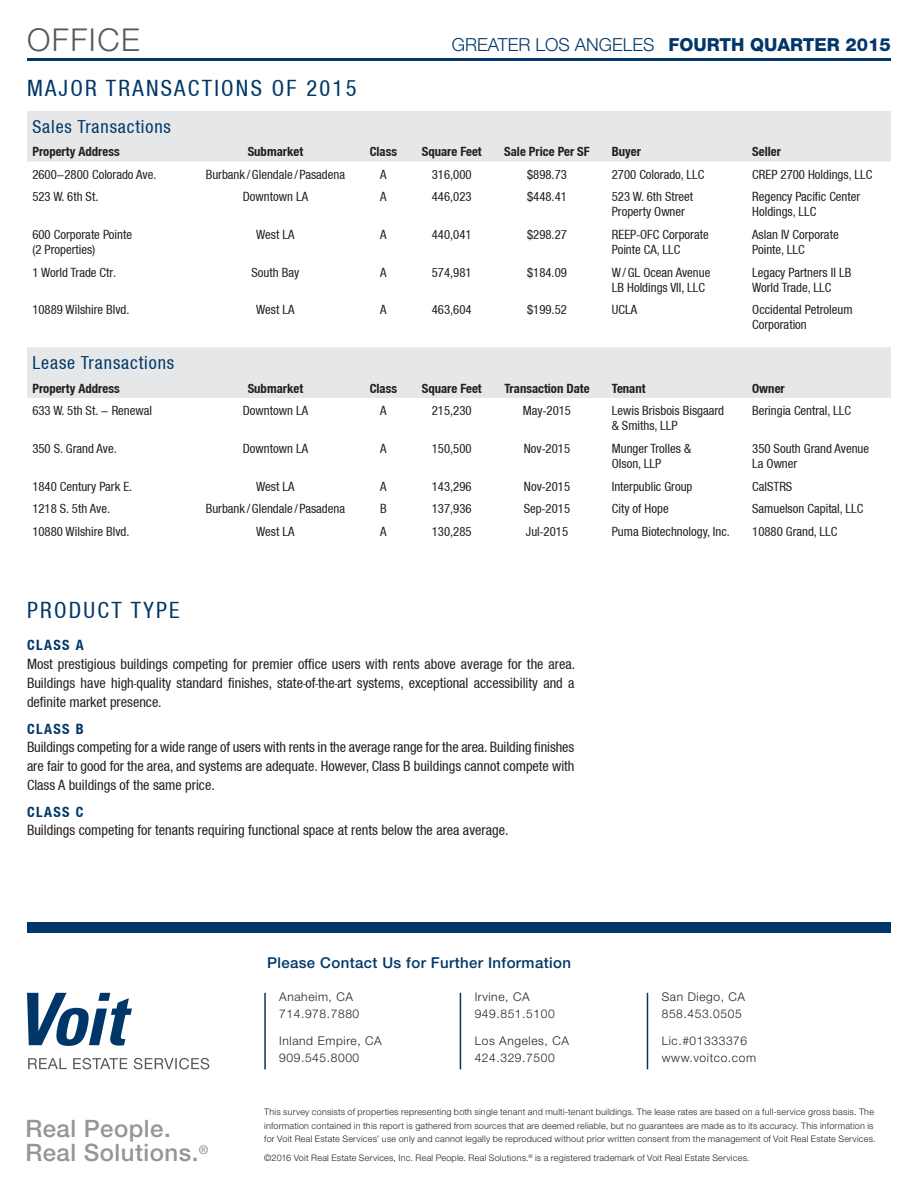
<style>
.page{position:relative;width:918px;height:1188px;background:#fff}
.page>*{position:absolute;margin:0;border:0;box-sizing:border-box;transform-origin:0 0}
.t1{font:300 31.5px "Helvetica Neue LT Std";letter-spacing:.05em;color:#58595b}
.t2{font:500 24px/24px "Helvetica Neue LT Std";letter-spacing:.02em;color:#939598}
.t3{font:condensed 22.5px "Helvetica Neue LT";letter-spacing:.1em;color:#003768}
.t4{font:300 18px "Helvetica Neue LT Std";color:#003768}
.t5{font:condensed 18px "Helvetica Neue LT";letter-spacing:.05em;color:#003768}
.t6{font:500 15px "Helvetica Neue LT Std";letter-spacing:.025em;color:#003768}
.t7{font:condensed 14.25px/18.8px "Helvetica Neue LT";color:#231f20;text-align:justify}
.t8{font:700 condensed 14.25px "Helvetica Neue LT";letter-spacing:.1em;color:#003768}
.t9{font:condensed 12.75px/15px "Helvetica Neue LT";color:#231f20}
.t10{font:700 condensed 12.75px "Helvetica Neue LT";color:#231f20}
.t11{font:300 12px/16.5px "Helvetica Neue LT Std";letter-spacing:.05em;color:#231f20}
.t12{font:300 9px/13.5px "Helvetica Neue LT Std";letter-spacing:.025em;color:#231f20}
.s1{font-weight:800}
</style>
<div class="page">
<hr style="left:27px;top:58px;width:864px;height:3px;background:#003768">
<div style="left:27px;top:922px;width:864px;height:11px;background:#003768"></div>
<svg style="left:28px;top:1058px;width:39px;height:11px"></svg>
<svg style="left:73px;top:1058px;width:54px;height:11px"></svg>
<svg style="left:134px;top:1058px;width:75px;height:11px"></svg>
<svg style="left:27px;top:993px;width:105px;height:53px"></svg>
<hr style="left:264px;top:993px;width:2px;height:76px;background:#003768">
<hr style="left:460px;top:993px;width:1px;height:76px;background:#003768">
<hr style="left:647px;top:993px;width:1px;height:76px;background:#003768">
<div style="left:27px;top:111px;width:864px;height:50px;background:#e6e7e8"></div>
<div style="left:27px;top:347px;width:864px;height:51px;background:#e6e7e8"></div>
<h1 class="t1" style="left:27px;top:20px;width:114px">Office</h1>
<h3 class="t4" style="left:452px;top:33px;width:441px">Greater Los Angeles <span class="s1">FOURTH QUARTER 2015</span></h3>
<h3 class="t3" style="left:27px;top:75px;width:331px">MAJOR TRANSACTIONS OF 2015</h3>
<h3 class="t5" style="left:32px;top:116px;width:140px">Sales Transactions</h3>
<p class="t10" style="left:32px;top:144px;width:89px">Property Address</p>
<p class="t10" style="left:248px;top:144px;width:57px">Submarket</p>
<p class="t10" style="left:370px;top:144px;width:29px">Class</p>
<p class="t10" style="left:422px;top:144px;width:61px">Square Feet</p>
<p class="t10" style="left:504px;top:144px;width:87px">Sale Price Per SF</p>
<p class="t10" style="left:612px;top:144px;width:31px">Buyer</p>
<p class="t10" style="left:752px;top:144px;width:30px">Seller</p>
<p class="t9" style="left:32px;top:167px;width:126px">2600-2800 Colorado Ave.</p>
<p class="t9" style="left:206px;top:167px;width:141px">Burbank /Glendale / Pasadena</p>
<p class="t9" style="left:380px;top:167px;width:8px">A</p>
<p class="t9" style="left:432px;top:167px;width:41px">316,000</p>
<p class="t9" style="left:527px;top:167px;width:41px">$898.73</p>
<p class="t9" style="left:612px;top:167px;width:94px">2700 Colorado, LLC</p>
<p class="t9" style="left:752px;top:167px;width:122px">CREP 2700 Holdings, LLC</p>
<p class="t9" style="left:32px;top:189px;width:67px">523 W. 6th St.</p>
<p class="t9" style="left:243px;top:189px;width:67px">Downtown LA</p>
<p class="t9" style="left:380px;top:189px;width:8px">A</p>
<p class="t9" style="left:432px;top:189px;width:41px">446,023</p>
<p class="t9" style="left:527px;top:189px;width:41px">$448.41</p>
<p class="t9" style="left:612px;top:189px;width:83px">523 W. 6th Street<br>Property Owner</p>
<p class="t9" style="left:752px;top:189px;width:110px">Regency Pacific Center<br>Holdings, LLC</p>
<p class="t9" style="left:32px;top:227px;width:101px">600 Corporate Pointe (2 Properties)</p>
<p class="t9" style="left:256px;top:227px;width:40px">West LA</p>
<p class="t9" style="left:380px;top:227px;width:8px">A</p>
<p class="t9" style="left:432px;top:227px;width:41px">440,041</p>
<p class="t9" style="left:527px;top:227px;width:41px">$298.27</p>
<p class="t9" style="left:612px;top:227px;width:98px">REEP-OFC Corporate<br>Pointe CA, LLC</p>
<p class="t9" style="left:752px;top:227px;width:88px">Aslan IV Corporate<br>Pointe, LLC</p>
<p class="t9" style="left:32px;top:265px;width:85px">1 World Trade Ctr.</p>
<p class="t9" style="left:252px;top:265px;width:49px">South Bay</p>
<p class="t9" style="left:380px;top:265px;width:8px">A</p>
<p class="t9" style="left:432px;top:265px;width:41px">574,981</p>
<p class="t9" style="left:527px;top:265px;width:41px">$184.09</p>
<p class="t9" style="left:612px;top:265px;width:100px">W/GL Ocean Avenue<br>LB Holdings VII, LLC</p>
<p class="t9" style="left:752px;top:265px;width:101px">Legacy Partners II LB<br>World Trade, LLC</p>
<p class="t9" style="left:32px;top:302px;width:99px">10889 Wilshire Blvd.</p>
<p class="t9" style="left:256px;top:302px;width:40px">West LA</p>
<p class="t9" style="left:380px;top:302px;width:8px">A</p>
<p class="t9" style="left:432px;top:302px;width:41px">463,604</p>
<p class="t9" style="left:527px;top:302px;width:41px">$199.52</p>
<p class="t9" style="left:612px;top:302px;width:27px">UCLA</p>
<p class="t9" style="left:752px;top:302px;width:102px">Occidental Petroleum<br>Corporation</p>
<h3 class="t5" style="left:32px;top:353px;width:143px">Lease Transactions</h3>
<p class="t10" style="left:32px;top:380px;width:89px">Property Address</p>
<p class="t10" style="left:248px;top:380px;width:57px">Submarket</p>
<p class="t10" style="left:370px;top:380px;width:29px">Class</p>
<p class="t10" style="left:422px;top:380px;width:61px">Square Feet</p>
<p class="t10" style="left:504px;top:380px;width:87px">Transaction Date</p>
<p class="t10" style="left:612px;top:380px;width:35px">Tenant</p>
<p class="t10" style="left:752px;top:380px;width:34px">Owner</p>
<p class="t9" style="left:32px;top:403px;width:121px">633 W. 5th St. - Renewal</p>
<p class="t9" style="left:243px;top:403px;width:67px">Downtown LA</p>
<p class="t9" style="left:380px;top:403px;width:8px">A</p>
<p class="t9" style="left:432px;top:403px;width:41px">215,230</p>
<p class="t9" style="left:523px;top:403px;width:50px">May-2015</p>
<p class="t9" style="left:612px;top:403px;width:114px">Lewis Brisbois Bisgaard &amp; Smiths, LLP</p>
<p class="t9" style="left:752px;top:403px;width:100px">Beringia Central, LLC</p>
<p class="t9" style="left:32px;top:441px;width:86px">350 S. Grand Ave.</p>
<p class="t9" style="left:243px;top:441px;width:67px">Downtown LA</p>
<p class="t9" style="left:380px;top:441px;width:8px">A</p>
<p class="t9" style="left:432px;top:441px;width:41px">150,500</p>
<p class="t9" style="left:524px;top:441px;width:48px">Nov-2015</p>
<p class="t9" style="left:612px;top:441px;width:81px">Munger Trolles &amp;<br>Olson, LLP</p>
<p class="t9" style="left:752px;top:441px;width:118px">350 South Grand Avenue<br>La Owner</p>
<p class="t9" style="left:32px;top:478px;width:101px">1840 Century Park E.</p>
<p class="t9" style="left:256px;top:478px;width:40px">West LA</p>
<p class="t9" style="left:380px;top:478px;width:8px">A</p>
<p class="t9" style="left:432px;top:478px;width:41px">143,296</p>
<p class="t9" style="left:524px;top:479px;width:48px">Nov-2015</p>
<p class="t9" style="left:612px;top:479px;width:82px">Interpublic Group</p>
<p class="t9" style="left:752px;top:479px;width:42px">CalSTRS</p>
<p class="t9" style="left:32px;top:501px;width:79px">1218 S. 5th Ave.</p>
<p class="t9" style="left:206px;top:501px;width:141px">Burbank /Glendale / Pasadena</p>
<p class="t9" style="left:380px;top:501px;width:8px">B</p>
<p class="t9" style="left:432px;top:501px;width:41px">137,936</p>
<p class="t9" style="left:524px;top:501px;width:48px">Sep-2015</p>
<p class="t9" style="left:612px;top:501px;width:58px">City of Hope</p>
<p class="t9" style="left:752px;top:501px;width:113px">Samuelson Capital, LLC</p>
<p class="t9" style="left:32px;top:524px;width:99px">10880 Wilshire Blvd.</p>
<p class="t9" style="left:256px;top:524px;width:40px">West LA</p>
<p class="t9" style="left:380px;top:524px;width:8px">A</p>
<p class="t9" style="left:432px;top:524px;width:41px">130,285</p>
<p class="t9" style="left:526px;top:524px;width:44px">Jul-2015</p>
<p class="t9" style="left:612px;top:524px;width:120px">Puma Biotechnology, Inc.</p>
<p class="t9" style="left:752px;top:524px;width:87px">10880 Grand, LLC</p>
<h3 class="t3" style="left:27px;top:597px;width:154px">PRODUCT TYPE</h3>
<p class="t8" style="left:27px;top:637px;width:58px">CLASS A</p>
<p class="t7" style="left:27px;top:655px;width:550px">Most prestigious buildings competing for premier office users with rents above average for the area.<br>Buildings have high-quality standard finishes, state-of-the-art systems, exceptional accessibility and a definite market presence.</p>
<p class="t8" style="left:27px;top:720px;width:58px">CLASS B</p>
<p class="t7" style="left:27px;top:738px;width:549px">Buildings competing for a wide range of users with rents in the average range for the area. Building finishes are fair to good for the area, and systems are adequate. However, Class B buildings cannot compete with Class A buildings of the same price.</p>
<p class="t8" style="left:27px;top:803px;width:58px">CLASS C</p>
<p class="t7" style="left:27px;top:821px;width:483px">Buildings competing for tenants requiring functional space at rents below the area average.</p>
<p class="t6" style="left:267px;top:953px;width:305px">Please Contact Us for Further Information</p>
<p class="t11" style="left:279px;top:989px;width:81px">Anaheim, CA<br>714.978.7880</p>
<p class="t11" style="left:279px;top:1032px;width:104px">Inland Empire, CA<br>909.545.8000</p>
<p class="t11" style="left:475px;top:989px;width:81px">Irvine, CA<br>949.851.5100</p>
<p class="t11" style="left:475px;top:1032px;width:96px">Los Angeles, CA<br>424.329.7500</p>
<p class="t11" style="left:662px;top:989px;width:85px">San Diego, CA<br>858.453.0505</p>
<p class="t11" style="left:662px;top:1032px;width:96px">Lic.#01333376 www.voitco.com</p>
<h2 class="t2" style="left:25px;top:1116px;width:185px">Real People.<br>Real Solutions.<sup>®</sup></h2>
<p class="t12" style="left:264px;top:1105px;width:613px">This survey consists of properties representing both single tenant and multi-tenant buildings. The lease rates are based on a full-service gross basis. The information contained in this report is gathered from sources that are deemed reliable, but no guarantees are made as to its accuracy. This information is for Voit Real Estate Services’ use only and cannot legally be reproduced without prior written consent from the management of Voit Real Estate Services.</p>
<p class="t12" style="left:264px;top:1151px;width:487px">©2016 Voit Real Estate Services, Inc. Real People. Real Solutions.<sup>®</sup> is a registered trademark of Voit Real Estate Services.</p>
</div>
